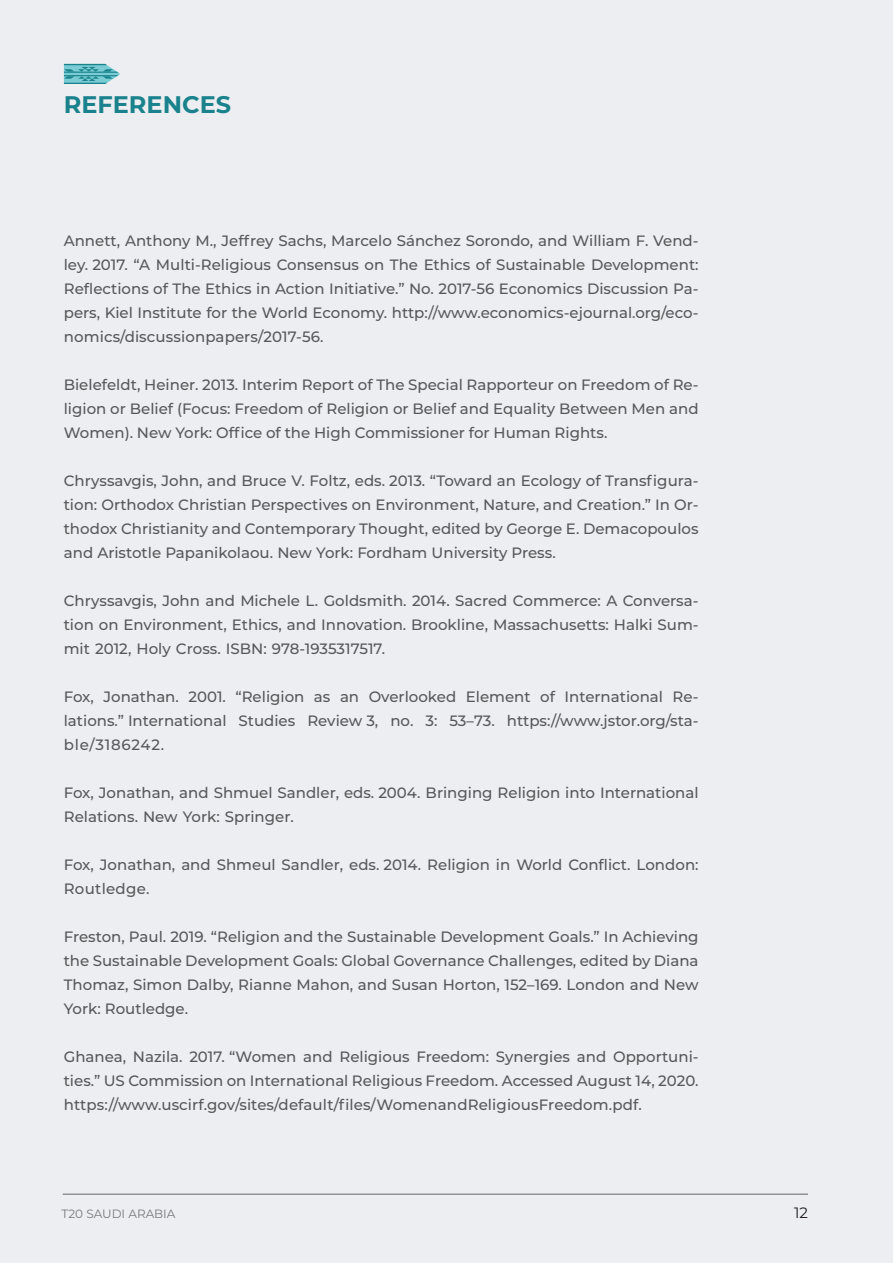
<style>
.page{position:relative;width:893px;height:1263px;background:#eceef1}
.page>*{position:absolute;margin:0;border:0;box-sizing:border-box;transform-origin:0 0}
.t1{font:700 24px "Montserrat";color:#1a828c}
.BULLETS{font:500 15px/24px "Montserrat";color:#57585a;text-align:justify}
.t2{font:15px "Montserrat";color:#231f20}
.t3{font:12px "Montserrat";color:#808285}
</style>
<div class="page">
<svg style="left:64px;top:64px;width:56px;height:20px"></svg>
<p class="t1" style="left:64px;top:88px;width:169px">REFERENCES</p>
<p class="BULLETS" style="left:64px;top:228px;width:636px">Annett, Anthony M., Jeffrey Sachs, Marcelo Sánchez Sorondo, and William F. Vend&shy;ley. 2017. “A Multi-Religious Consensus on The Ethics of Sustainable Development:<br>Reflections of The Ethics in Action Initiative.” No. 2017-56 Economics Discussion Pa&shy;pers, Kiel Institute for the World Economy. http://www.economics-ejournal.org/eco&shy;nomics/discussionpapers/2017-56.</p>
<p class="BULLETS" style="left:64px;top:372px;width:636px">Bielefeldt, Heiner. 2013. Interim Report of The Special Rapporteur on Freedom of Re&shy;ligion or Belief (Focus: Freedom of Religion or Belief and Equality Between Men and Women). New York: Office of the High Commissioner for Human Rights.</p>
<p class="BULLETS" style="left:64px;top:468px;width:636px">Chryssavgis, John, and Bruce V. Foltz, eds. 2013. “Toward an Ecology of Transfigura&shy;tion: Orthodox Christian Perspectives on Environment, Nature, and Creation.” In Or&shy;thodox Christianity and Contemporary Thought, edited by George E. Demacopoulos and Aristotle Papanikolaou. New York: Fordham University Press.</p>
<p class="BULLETS" style="left:64px;top:588px;width:636px">Chryssavgis, John and Michele L. Goldsmith. 2014. Sacred Commerce: A Conversa&shy;tion on Environment, Ethics, and Innovation. Brookline, Massachusetts: Halki Sum&shy;mit 2012, Holy Cross. ISBN: 978-1935317517.</p>
<p class="BULLETS" style="left:64px;top:684px;width:636px">Fox, Jonathan. 2001. “Religion as an Overlooked Element of International Re&shy;lations.” International Studies Review 3, no. 3: 53–73. https://www.jstor.org/sta&shy;ble/3186242.</p>
<p class="BULLETS" style="left:64px;top:780px;width:636px">Fox, Jonathan, and Shmuel Sandler, eds. 2004. Bringing Religion into International<br>Relations. New York: Springer.</p>
<p class="BULLETS" style="left:64px;top:852px;width:636px">Fox, Jonathan, and Shmeul Sandler, eds. 2014. Religion in World Conflict. London:<br>Routledge.</p>
<p class="BULLETS" style="left:64px;top:924px;width:636px">Freston, Paul. 2019. “Religion and the Sustainable Development Goals.” In Achieving the Sustainable Development Goals: Global Governance Challenges, edited by Diana Thomaz, Simon Dalby, Rianne Mahon, and Susan Horton, 152–169. London and New York: Routledge.</p>
<p class="BULLETS" style="left:64px;top:1044px;width:636px">Ghanea, Nazila. 2017. “Women and Religious Freedom: Synergies and Opportuni&shy;ties.” US Commission on International Religious Freedom. Accessed August 14, 2020. https://www.uscirf.gov/sites/default/files/WomenandReligiousFreedom.pdf.</p>
<p class="t3" style="left:62px;top:1205px;width:115px">T20 SAUDI ARABIA</p>
<p class="t2" style="left:794px;top:1202px;width:15px">12</p>
</div>
